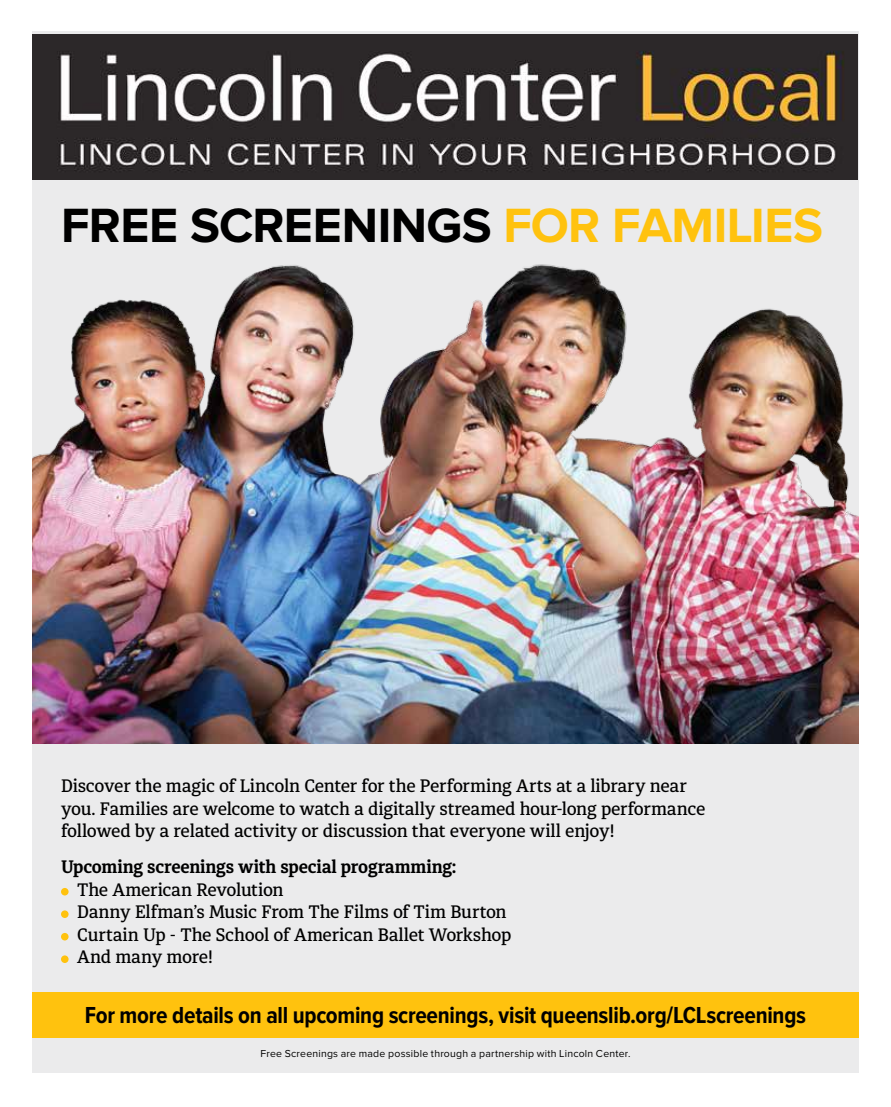
<style>
.page{position:relative;width:891px;height:1107px;background:#fff}
.page>*{position:absolute;margin:0;border:0;box-sizing:border-box;transform-origin:0 0}
.t1{font:700 49.8px "Proxima Nova";letter-spacing:-.015em;color:#000}
.t2{font:700 24px "Proxima Nova Cond";letter-spacing:-.01em;color:#000}
.t3{font:500 18px/22.5px "Diaria Pro";letter-spacing:-.015em;color:#000}
.t4{font:700 18px "Diaria Pro";letter-spacing:-.01em;color:#000}
.t5{font:10.5px "Proxima Nova";letter-spacing:.02em;color:#000}
.s1{color:#ffc20e}
</style>
<div class="page">
<div style="left:32px;top:32px;width:827px;height:1041px;background:#ebebec"></div>
<div style="left:32px;top:992px;width:827px;height:45px;background:#ffc20e"></div>
<hr style="left:890px;top:0;width:1px;height:77px;background:#ca982c">
<img style="left:32px;top:264px;width:826px;height:479px">
<div style="left:61px;top:888px;width:8px;height:8px;background:#ffc20e;border-radius:50%"></div>
<div style="left:61px;top:910px;width:8px;height:8px;background:#ffc20e;border-radius:50%"></div>
<div style="left:61px;top:933px;width:8px;height:7px;background:#ffc20e;border-radius:50%"></div>
<div style="left:61px;top:955px;width:8px;height:8px;background:#ffc20e;border-radius:50%"></div>
<img style="left:32px;top:35px;width:826px;height:145px">
<h1 class="t1" style="left:61px;top:197px;width:764px">FREE SCREENINGS <span class="s1">FOR FAMILIES</span></h1>
<p class="t3" style="left:61px;top:774px;width:646px">Discover the magic of Lincoln Center for the Performing Arts at a library near you. Families are welcome to watch a digitally streamed hour-long performance followed by a related activity or discussion that everyone will enjoy!</p>
<p class="t4" style="left:61px;top:856px;width:397px">Upcoming screenings with special programming:</p>
<p class="t3" style="left:77px;top:878px;width:436px">The American Revolution<br>Danny Elfman’s Music From The Films of Tim Burton Curtain Up - The School of American Ballet Workshop And many more!</p>
<h2 class="t2" style="left:85px;top:1002px;width:723px">For more details on all upcoming screenings, visit queenslib.org/LCLscreenings</h2>
<p class="t5" style="left:261px;top:1048px;width:371px">Free Screenings are made possible through a partnership with Lincoln Center.</p>
</div>
